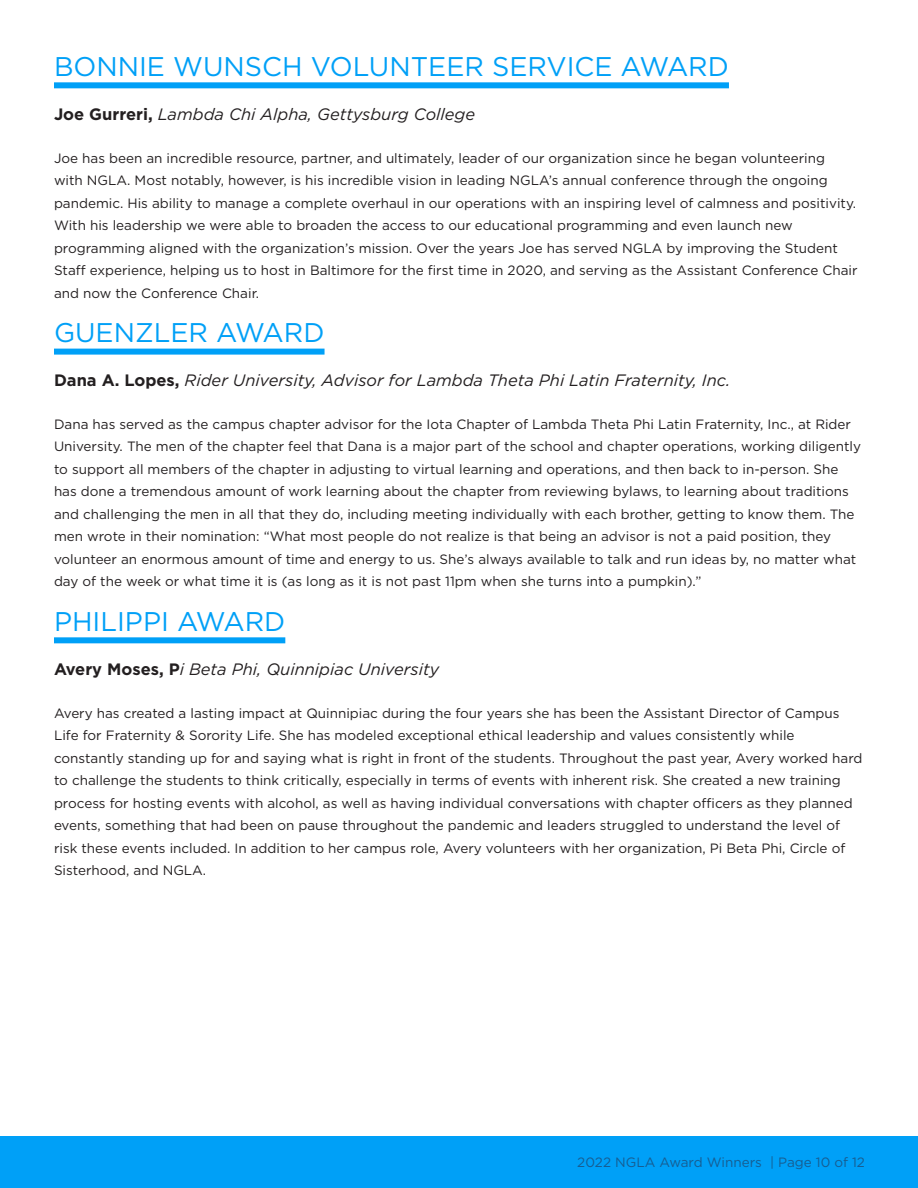
<style>
.page{position:relative;width:918px;height:1188px;background:#fff}
.page>*{position:absolute;margin:0;border:0;box-sizing:border-box;transform-origin:0 0}
.t1{font:27px "Gotham";color:#00a0f7}
.t2{font:italic 16.5px "Gotham";color:#231f20}
.t3{font:13.5px/22.5px "Gotham";color:#231f20}
.t4{font:13.5px "Gotham";color:#175d91}
.s1{font-weight:700;font-style:normal}
</style>
<div class="page">
<div style="left:0;top:1136px;width:918px;height:52px;background:#00a0f7"></div>
<div style="left:54px;top:82px;width:675px;height:6px;background:#00a0f7"></div>
<div style="left:54px;top:349px;width:271px;height:6px;background:#00a0f7"></div>
<div style="left:54px;top:637px;width:231px;height:6px;background:#00a0f7"></div>
<h1 class="t1" style="left:54px;top:49px;width:676px">BONNIE WUNSCH VOLUNTEER SERVICE AWARD</h1>
<p class="t2" style="left:54px;top:103px;width:423px"><span class="s1">Joe Gurreri,</span> Lambda Chi Alpha, Gettysburg College</p>
<p class="t3" style="left:54px;top:146px;width:805px">Joe has been an incredible resource, partner, and ultimately, leader of our organization since he began volunteering<br>with NGLA. Most notably, however, is his incredible vision in leading NGLA’s annual conference through the ongoing pandemic. His ability to manage a complete overhaul in our operations with an inspiring level of calmness and positivity.<br>With his leadership we were able to broaden the access to our educational programming and even launch new programming aligned with the organization’s mission. Over the years Joe has served NGLA by improving the Student Staff experience, helping us to host in Baltimore for the first time in 2020, and serving as the Assistant Conference Chair and now the Conference Chair.</p>
<h1 class="t1" style="left:54px;top:315px;width:272px">GUENZLER AWARD</h1>
<p class="t2" style="left:54px;top:370px;width:678px"><span class="s1">Dana A. Lopes,</span> Rider University, Advisor for Lambda Theta Phi Latin Fraternity, Inc.</p>
<p class="t3" style="left:54px;top:413px;width:809px">Dana has served as the campus chapter advisor for the Iota Chapter of Lambda Theta Phi Latin Fraternity, Inc., at Rider University. The men of the chapter feel that Dana is a major part of the school and chapter operations, working diligently to support all members of the chapter in adjusting to virtual learning and operations, and then back to in-person. She has done a tremendous amount of work learning about the chapter from reviewing bylaws, to learning about traditions and challenging the men in all that they do, including meeting individually with each brother, getting to know them. The men wrote in their nomination: “What most people do not realize is that being an advisor is not a paid position, they volunteer an enormous amount of time and energy to us. She’s always available to talk and run ideas by, no matter what day of the week or what time it is (as long as it is not past 11pm when she turns into a pumpkin).”</p>
<h1 class="t1" style="left:54px;top:604px;width:233px">PHILIPPI AWARD</h1>
<p class="t2" style="left:54px;top:658px;width:387px"><span class="s1">Avery Moses, P</span>i Beta Phi, Quinnipiac University</p>
<p class="t3" style="left:54px;top:701px;width:810px">Avery has created a lasting impact at Quinnipiac during the four years she has been the Assistant Director of Campus Life for Fraternity &amp; Sorority Life. She has modeled exceptional ethical leadership and values consistently while constantly standing up for and saying what is right in front of the students. Throughout the past year, Avery worked hard to challenge the students to think critically, especially in terms of events with inherent risk. She created a new training process for hosting events with alcohol, as well as having individual conversations with chapter officers as they planned events, something that had been on pause throughout the pandemic and leaders struggled to understand the level of risk these events included. In addition to her campus role, Avery volunteers with her organization, Pi Beta Phi, Circle of Sisterhood, and NGLA.</p>
<p class="t4" style="left:577px;top:1153px;width:289px">2022 NGLA Award Winners | Page 10 of 12</p>
</div>
